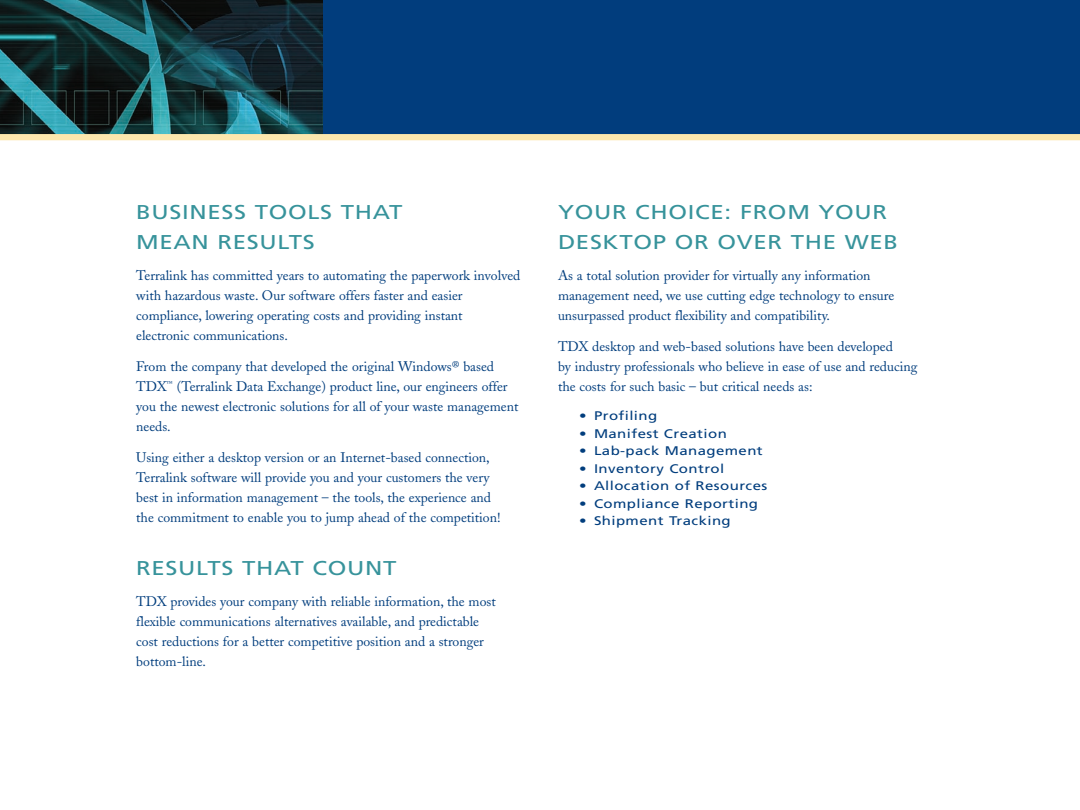
<style>
.page{position:relative;width:1080px;height:810px;background:#fff}
.page>*{position:absolute;margin:0;border:0;box-sizing:border-box;transform-origin:0 0}
.t1{font:20px/30px "Frutiger";letter-spacing:.03em;color:#37939b;scale:1.2 1}
.t2{font:13.75px/20px "Adobe Caslon";color:#013d7d}
.t3{font:12.5px "Frutiger";letter-spacing:.03em;color:#013d7d;scale:1.2 1}
</style>
<div class="page">
<div style="left:0;top:0;width:1080px;height:135px;background:#013d7d"></div>
<img style="left:0;top:0;width:322px;height:134px">
<div style="left:0;top:134px;width:1080px;height:6px;background:#fce7ad"></div>
<h1 class="t1" style="left:136px;top:198px;width:223px">BUSINESS TOOLS THAT<br>MEAN RESULTS</h1>
<p class="t2" style="left:136px;top:267px;width:386px">Terralink has committed years to automating the paperwork involved with hazardous waste. Our software offers faster and easier compliance, lowering operating costs and providing instant<br>electronic communications.</p>
<p class="t2" style="left:136px;top:358px;width:384px">From the company that developed the original Windows® based TDX<sup>™</sup> (Terralink Data Exchange) product line, our engineers offer you the newest electronic solutions for all of your waste management needs.</p>
<p class="t2" style="left:136px;top:449px;width:366px">Using either a desktop version or an Internet-based connection, Terralink software will provide you and your customers the very best in information management – the tools, the experience and the commitment to enable you to jump ahead of the competition!</p>
<h1 class="t1" style="left:136px;top:555px;width:218px">RESULTS THAT COUNT</h1>
<p class="t2" style="left:136px;top:593px;width:361px">TDX provides your company with reliable information, the most flexible communications alternatives available, and predictable cost reductions for a better competitive position and a stronger bottom-line.</p>
<h1 class="t1" style="left:558px;top:198px;width:285px">YOUR CHOICE: FROM YOUR<br>DESKTOP OR OVER THE WEB</h1>
<p class="t2" style="left:558px;top:267px;width:338px">As a total solution provider for virtually any information management need, we use cutting edge technology to ensure unsurpassed product flexibility and compatibility.</p>
<p class="t2" style="left:558px;top:338px;width:361px">TDX desktop and web-based solutions have been developed<br>by industry professionals who believe in ease of use and reducing the costs for such basic – but critical needs as:</p>
<p class="t3" style="left:579px;top:411px;width:67px">• Profiling</p>
<p class="t3" style="left:579px;top:428px;width:125px">• Manifest Creation</p>
<p class="t3" style="left:579px;top:446px;width:155px">• Lab-pack Management</p>
<p class="t3" style="left:579px;top:463px;width:123px">• Inventory Control</p>
<p class="t3" style="left:579px;top:481px;width:158px">• Allocation of Resources</p>
<p class="t3" style="left:579px;top:498px;width:151px">• Compliance Reporting</p>
<p class="t3" style="left:579px;top:516px;width:128px">• Shipment Tracking</p>
</div>
